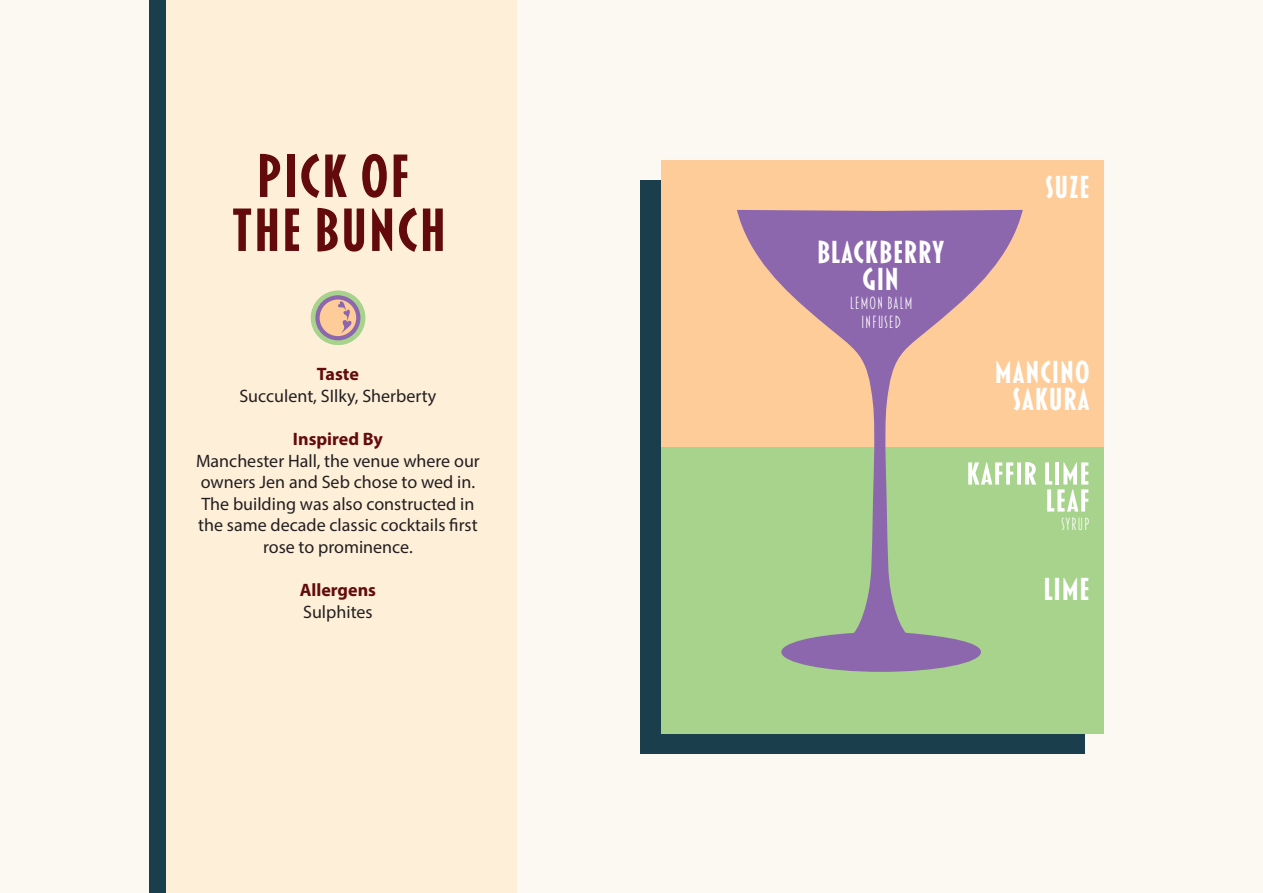
<style>
.page{position:relative;width:1263px;height:893px;background:#fcf9f2}
.page>*{position:absolute;margin:0;border:0;box-sizing:border-box;transform-origin:0 0}
.t1{font:700 62.1px/54px "Blakely";color:#630b0c;text-align:center}
.t2{font:700 32.4px/27px "Blakely";color:#fff;text-align:center}
.t3{font:18px/21.6px "Myriad Pro";color:#231f20}
.t4{font:700 18px "Myriad Pro";color:#630b0c}
.t5{font:300 18px/18.9px "Blakely";color:#fff;text-align:center}
</style>
<div class="page">
<div style="left:166px;top:0;width:351px;height:893px;background:#feefd9"></div>
<div style="left:149px;top:0;width:17px;height:893px;background:#1a3e4c"></div>
<div style="left:311px;top:291px;width:54px;height:54px;background:#a7d38c;border-radius:50%"></div>
<svg style="left:315px;top:295px;width:45px;height:45px"></svg>
<div style="left:320px;top:300px;width:36px;height:36px;background:#fdcc99;border-radius:50%"></div>
<svg style="left:338px;top:301px;width:16px;height:33px"></svg>
<div style="left:640px;top:181px;width:444px;height:573px;background:#1a3e4c"></div>
<div style="left:661px;top:161px;width:443px;height:573px;background:#fdcc99"></div>
<div style="left:661px;top:447px;width:443px;height:287px;background:#a7d38c"></div>
<svg style="left:737px;top:210px;width:286px;height:462px"></svg>
<svg style="left:968px;top:462px;width:68px;height:23px"></svg>
<svg style="left:1045px;top:462px;width:43px;height:50px"></svg>
<h1 class="t1" style="left:231px;top:151px;width:217px">PICK OF<br>THE BUNCH</h1>
<p class="t4" style="left:317px;top:362px;width:44px">Taste</p>
<p class="t3" style="left:239px;top:385px;width:198px">Succulent, SIlky, Sherberty</p>
<p class="t4" style="left:293px;top:427px;width:91px">Inspired By</p>
<p class="t3" style="left:196px;top:449px;width:285px">Manchester Hall, the venue where our owners Jen and Seb chose to wed in.</p>
<p class="t3" style="left:198px;top:493px;width:281px;text-align:center">The building was also constructed in the same decade classic cocktails first rose to prominence.</p>
<p class="t4" style="left:300px;top:578px;width:78px">Allergens</p>
<p class="t3" style="left:303px;top:601px;width:71px">Sulphites</p>
<h2 class="t2" style="left:817px;top:240px;width:130px">BLACKBERRY<br>GIN</h2>
<p class="t5" style="left:849px;top:294px;width:65px">LEMON BALM<br>INFUSED</p>
<h2 class="t2" style="left:1045px;top:174px;width:46px">SUZE</h2>
<h2 class="t2" style="left:994px;top:360px;width:97px">MANCINO<br>SAKURA</h2>
<p class="t5" style="left:1061px;top:515px;width:31px">SYRUP</p>
<h2 class="t2" style="left:1043px;top:576px;width:49px">LIME</h2>
</div>
